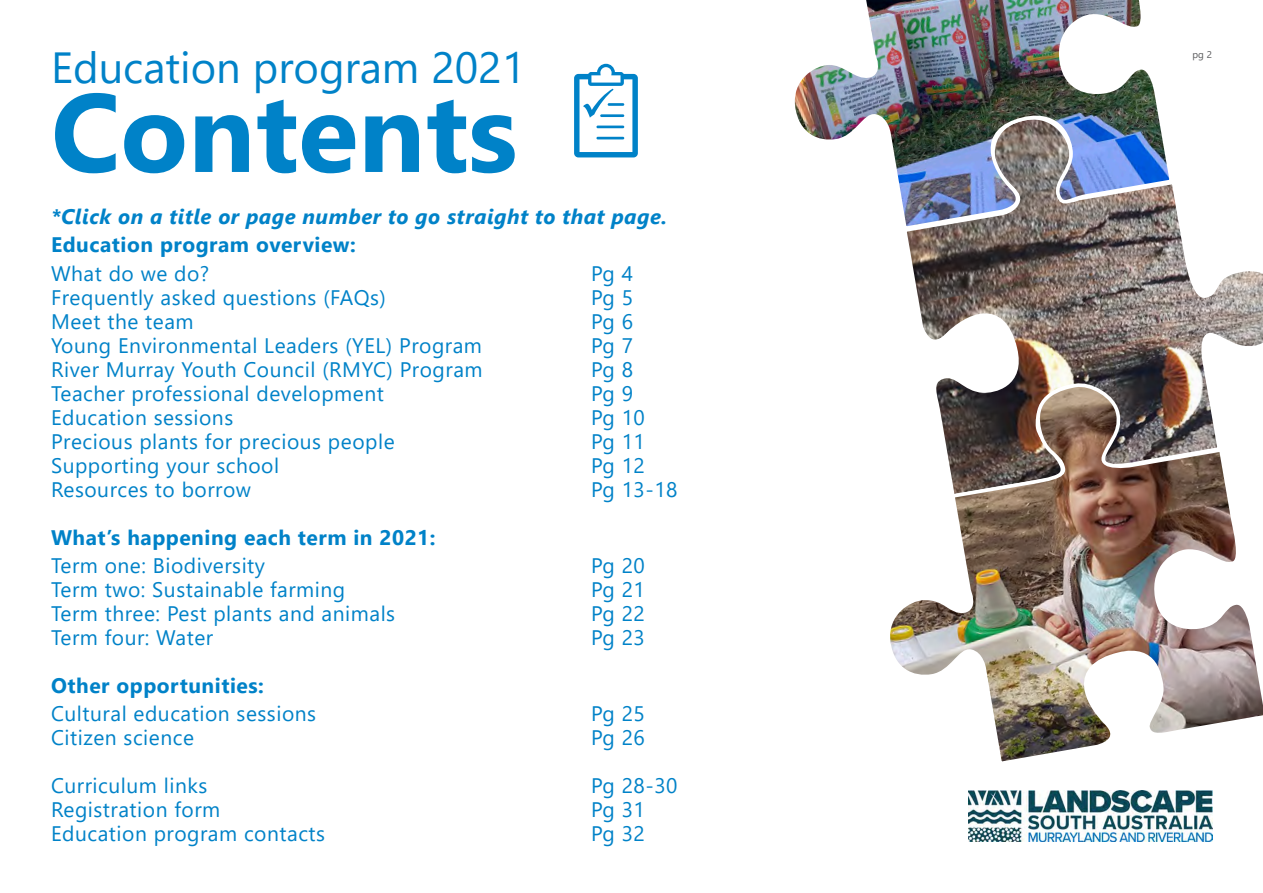
<style>
.page{position:relative;width:1263px;height:893px;background:#fff}
.page>*{position:absolute;margin:0;border:0;box-sizing:border-box;transform-origin:0 0}
.t1{font:700 111px "Segoe UI";color:#0082c8}
.t2{font:43.5px "Segoe UI";color:#0082c8}
.INTRODUCTION_Paragra{font:21px "Segoe UI";letter-spacing:.025em;color:#0082c8}
.INTRODUCTION_Paragra-2{font:700 21px "Segoe UI";letter-spacing:.025em;color:#0082c8}
.INTRODUCTION_Paragra-3{font:italic 700 21px "Segoe UI";letter-spacing:.025em;color:#0082c8}
.t3{font:9.75px "Segoe UI";color:#57585a}
</style>
<div class="page">
<img style="left:968px;top:791px;width:244px;height:51px">
<svg style="left:907px;top:202px;width:356px;height:181px"></svg>
<img style="left:794px;top:0;width:381px;height:232px">
<img style="left:890px;top:383px;width:373px;height:379px">
<svg style="left:574px;top:64px;width:64px;height:93px"></svg>
<p class="t2" style="left:51px;top:26px;width:476px">Education program 2021</p>
<p class="t1" style="left:51px;top:28px;width:468px">Contents</p>
<p class="INTRODUCTION_Paragra-3" style="left:51px;top:197px;width:618px">*Click on a title or page number to go straight to that page.</p>
<p class="INTRODUCTION_Paragra-2" style="left:51px;top:225px;width:306px">Education program overview:</p>
<p class="INTRODUCTION_Paragra" style="left:51px;top:253px;width:160px">What do we do?</p>
<p class="INTRODUCTION_Paragra" style="left:591px;top:253px;width:43px">Pg 4</p>
<p class="INTRODUCTION_Paragra" style="left:51px;top:277px;width:336px">Frequently asked questions (FAQs)</p>
<p class="INTRODUCTION_Paragra" style="left:591px;top:277px;width:43px">Pg 5</p>
<p class="INTRODUCTION_Paragra" style="left:51px;top:301px;width:144px">Meet the team</p>
<p class="INTRODUCTION_Paragra" style="left:591px;top:301px;width:43px">Pg 6</p>
<p class="INTRODUCTION_Paragra" style="left:51px;top:325px;width:432px">Young Environmental Leaders (YEL) Program</p>
<p class="INTRODUCTION_Paragra" style="left:591px;top:325px;width:43px">Pg 7</p>
<p class="INTRODUCTION_Paragra" style="left:51px;top:349px;width:433px">River Murray Youth Council (RMYC) Program</p>
<p class="INTRODUCTION_Paragra" style="left:591px;top:349px;width:43px">Pg 8</p>
<p class="INTRODUCTION_Paragra" style="left:51px;top:373px;width:334px">Teacher professional development</p>
<p class="INTRODUCTION_Paragra" style="left:591px;top:373px;width:43px">Pg 9</p>
<p class="INTRODUCTION_Paragra" style="left:51px;top:397px;width:184px">Education sessions</p>
<p class="INTRODUCTION_Paragra" style="left:591px;top:397px;width:55px">Pg 10</p>
<p class="INTRODUCTION_Paragra" style="left:51px;top:421px;width:345px">Precious plants for precious people</p>
<p class="INTRODUCTION_Paragra" style="left:591px;top:421px;width:55px">Pg 11</p>
<p class="INTRODUCTION_Paragra" style="left:51px;top:445px;width:230px">Supporting your school</p>
<p class="INTRODUCTION_Paragra" style="left:591px;top:445px;width:55px">Pg 12</p>
<p class="INTRODUCTION_Paragra" style="left:51px;top:469px;width:202px">Resources to borrow</p>
<p class="INTRODUCTION_Paragra" style="left:591px;top:469px;width:88px">Pg 13-18</p>
<p class="INTRODUCTION_Paragra-2" style="left:51px;top:517px;width:386px">What’s happening each term in 2021:</p>
<p class="INTRODUCTION_Paragra" style="left:51px;top:546px;width:216px">Term one: Biodiversity</p>
<p class="INTRODUCTION_Paragra" style="left:591px;top:546px;width:55px">Pg 20</p>
<p class="INTRODUCTION_Paragra" style="left:51px;top:570px;width:296px">Term two: Sustainable farming</p>
<p class="INTRODUCTION_Paragra" style="left:591px;top:570px;width:55px">Pg 21</p>
<p class="INTRODUCTION_Paragra" style="left:51px;top:594px;width:346px">Term three: Pest plants and animals</p>
<p class="INTRODUCTION_Paragra" style="left:591px;top:594px;width:55px">Pg 22</p>
<p class="INTRODUCTION_Paragra" style="left:51px;top:618px;width:164px">Term four: Water</p>
<p class="INTRODUCTION_Paragra" style="left:591px;top:618px;width:55px">Pg 23</p>
<p class="INTRODUCTION_Paragra-2" style="left:51px;top:666px;width:214px">Other opportunities:</p>
<p class="INTRODUCTION_Paragra" style="left:51px;top:694px;width:267px">Cultural education sessions</p>
<p class="INTRODUCTION_Paragra" style="left:591px;top:694px;width:55px">Pg 25</p>
<p class="INTRODUCTION_Paragra" style="left:51px;top:718px;width:144px">Citizen science</p>
<p class="INTRODUCTION_Paragra" style="left:591px;top:718px;width:55px">Pg 26</p>
<p class="INTRODUCTION_Paragra" style="left:51px;top:766px;width:158px">Curriculum links</p>
<p class="INTRODUCTION_Paragra" style="left:591px;top:766px;width:88px">Pg 28-30</p>
<p class="INTRODUCTION_Paragra" style="left:51px;top:790px;width:171px">Registration form</p>
<p class="INTRODUCTION_Paragra" style="left:591px;top:790px;width:55px">Pg 31</p>
<p class="INTRODUCTION_Paragra" style="left:51px;top:814px;width:276px">Education program contacts</p>
<p class="INTRODUCTION_Paragra" style="left:591px;top:814px;width:55px">Pg 32</p>
<p class="t3" style="left:1192px;top:45px;width:21px">pg 2</p>
</div>
